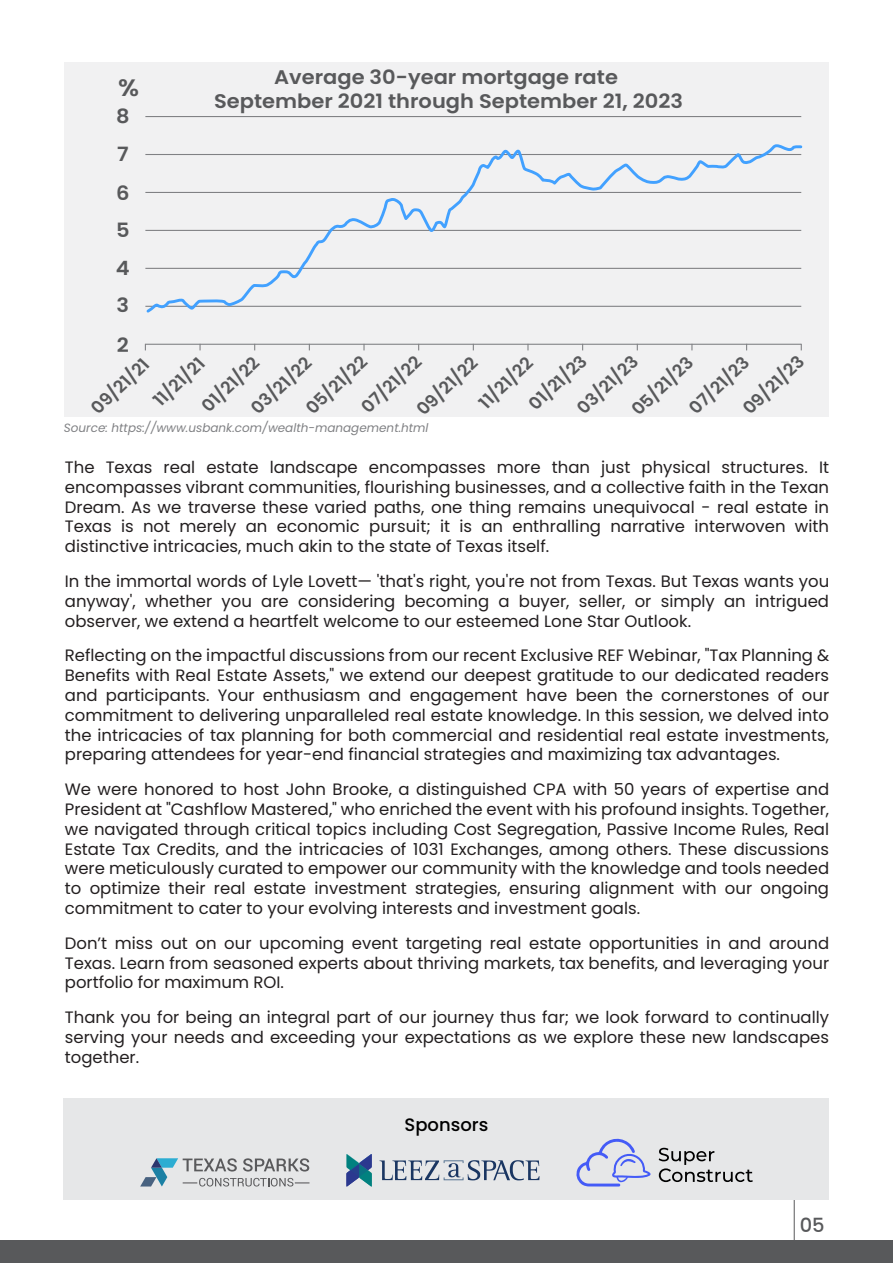
<style>
.page{position:relative;width:893px;height:1263px;background:#fff}
.page>*{position:absolute;margin:0;border:0;box-sizing:border-box;transform-origin:0 0}
.t1{font:600 23.7px "Poppins";color:#58595b;scale:1.07 1}
.t2{font:600 19.65px/38.5px "Poppins";color:#58595b;text-align:justify;scale:1.07 1}
.t3{font:500 19.5px "Poppins";color:#58595b}
.t4{font:500 18px "Poppins";color:#000}
.t5{font:600 17.4px/37.7px "Poppins";color:#58595b}
.t6{font:16.5px/19.8px "Poppins";color:#231f20;text-align:justify}
.t7{font:italic 12px "Poppins";color:#808184}
</style>
<div class="page">
<div style="left:0;top:1241px;width:893px;height:22px;background:#58595b"></div>
<hr style="left:794px;top:1199px;width:1px;height:52px;background:#58595b">
<div style="left:64px;top:1098px;width:765px;height:101px;background:#e6e7e8"></div>
<svg style="left:379px;top:1160px;width:161px;height:20px"></svg>
<svg style="left:346px;top:1154px;width:26px;height:33px"></svg>
<svg style="left:140px;top:1158px;width:169px;height:28px"></svg>
<svg style="left:659px;top:1148px;width:94px;height:34px"></svg>
<svg style="left:576px;top:1138px;width:75px;height:48px"></svg>
<div style="left:64px;top:62px;width:765px;height:355px;background:#f1f1f2"></div>
<hr style="left:145px;top:116px;width:656px;height:1px;background:#808184">
<hr style="left:145px;top:344px;width:656px;height:1px;background:#808184">
<svg style="left:145px;top:144px;width:658px;height:169px"></svg>
<p class="t2" style="left:214px;top:66px;width:440px;line-height:23.7px;text-align:center">Average 30-year mortgage rate<br>September 2021 through September 21, 2023</p>
<h1 class="t1" style="left:118px;top:74px;width:21px">%</h1>
<p class="t2" style="left:116px;top:97px;width:14px">8<br>7<br>6</p>
<p class="t2" style="left:116px;top:212px;width:14px;line-height:37.5px">5<br>4<br>3</p>
<p class="t2" style="left:117px;top:326px;width:13px">2</p>
<p class="t5" style="left:82px;top:397px;width:73px;rotate:-43deg">09/21/21</p>
<p class="t5" style="left:144px;top:389px;width:64px;rotate:-43deg">11/21/21</p>
<p class="t5" style="left:544px;top:371px;width:77px;line-height:35.5px;text-indent:-33px;rotate:-43deg">01/21/23<br>03/21/23</p>
<p class="t5" style="left:296px;top:397px;width:77px;rotate:-43deg">05/21/22</p>
<p class="t5" style="left:352px;top:396px;width:76px;rotate:-43deg">07/21/22</p>
<p class="t5" style="left:733px;top:397px;width:77px;rotate:-43deg">09/21/23</p>
<p class="t5" style="left:241px;top:397px;width:77px;rotate:-43deg">03/21/22</p>
<p class="t5" style="left:679px;top:397px;width:76px;rotate:-43deg">07/21/23</p>
<p class="t5" style="left:622px;top:398px;width:78px;rotate:-43deg">05/21/23</p>
<p class="t5" style="left:192px;top:395px;width:72px;rotate:-43deg">01/21/22</p>
<p class="t5" style="left:444px;top:364px;width:67px;text-indent:-50px;rotate:-43deg">09/21/22<br>11/21/22</p>
<p class="t7" style="left:64px;top:421px;width:366px">Source: https://www.usbank.com/wealth-management.html</p>
<p class="t6" style="left:65px;top:457px;width:766px">The Texas real estate landscape encompasses more than just physical structures. It encompasses vibrant communities, flourishing businesses, and a collective faith in the Texan Dream. As we traverse these varied paths, one thing remains unequivocal - real estate in Texas is not merely an economic pursuit; it is an enthralling narrative interwoven with distinctive intricacies, much akin to the state of Texas itself.</p>
<p class="t6" style="left:65px;top:571px;width:766px">In the immortal words of Lyle Lovett— 'that's right, you're not from Texas. But Texas wants you anyway', whether you are considering becoming a buyer, seller, or simply an intrigued observer, we extend a heartfelt welcome to our esteemed Lone Star Outlook.</p>
<p class="t6" style="left:65px;top:646px;width:766px">Reflecting on the impactful discussions from our recent Exclusive REF Webinar, "Tax Planning &amp; Benefits with Real Estate Assets," we extend our deepest gratitude to our dedicated readers and participants. Your enthusiasm and engagement have been the cornerstones of our commitment to delivering unparalleled real estate knowledge. In this session, we delved into the intricacies of tax planning for both commercial and residential real estate investments, preparing attendees for year-end financial strategies and maximizing tax advantages.</p>
<p class="t6" style="left:65px;top:780px;width:766px">We were honored to host John Brooke, a distinguished CPA with 50 years of expertise and President at "Cashflow Mastered," who enriched the event with his profound insights. Together, we navigated through critical topics including Cost Segregation, Passive Income Rules, Real Estate Tax Credits, and the intricacies of 1031 Exchanges, among others. These discussions were meticulously curated to empower our community with the knowledge and tools needed to optimize their real estate investment strategies, ensuring alignment with our ongoing commitment to cater to your evolving interests and investment goals.</p>
<p class="t6" style="left:65px;top:933px;width:766px">Don’t miss out on our upcoming event targeting real estate opportunities in and around Texas. Learn from seasoned experts about thriving markets, tax benefits, and leveraging your portfolio for maximum ROI.</p>
<p class="t6" style="left:65px;top:1008px;width:766px">Thank you for being an integral part of our journey thus far; we look forward to continually serving your needs and exceeding your expectations as we explore these new landscapes together.</p>
<p class="t4" style="left:405px;top:1114px;width:85px">Sponsors</p>
<p class="t3" style="left:800px;top:1214px;width:26px">05</p>
</div>
